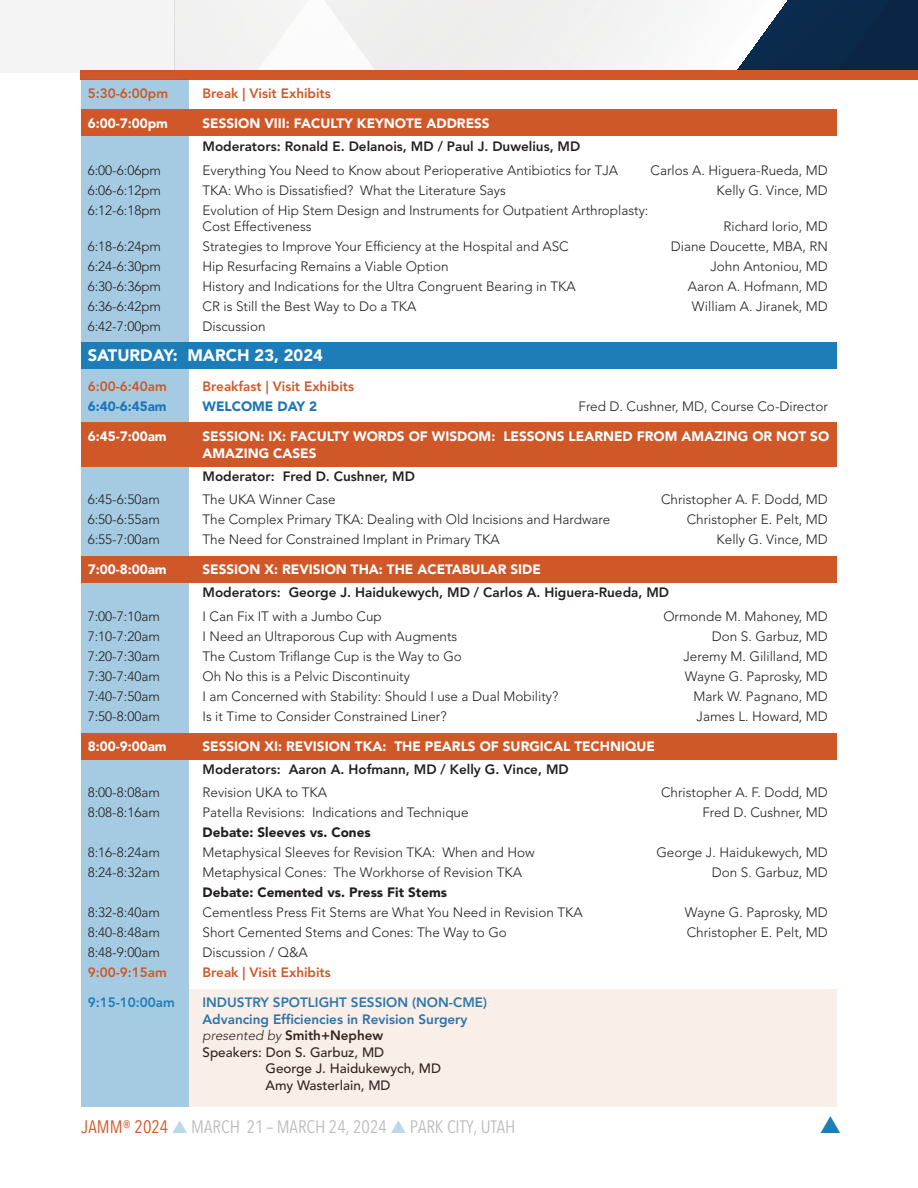
<style>
.page{position:relative;width:918px;height:1188px;background:#fff}
.page>*{position:absolute;margin:0;border:0;box-sizing:border-box;transform-origin:0 0}
.t1{font:18px "Avenir Next Condensed";color:rgb(35 31 32/.3)}
.t2{font:900 16.5px "Avenir LT Std";color:#fff}
.t3{font:300 13.5px/16.5px "Avenir LT Std";color:#231f20}
.t4{font:900 13.5px/16.5px "Avenir LT Std";color:#fff}
.t5{font:800 13.5px "Avenir LT Std";color:#231f20}
.t6{font:800 13.5px "Avenir LT Std";color:#cf5728}
.t7{font:500 13.5px "Avenir LT Std";color:#231f20}
.t8{font:900 13.5px "Avenir LT Std";color:#231f20}
.t9{font:800 13.5px "Avenir LT Std";color:#1c7db8}
.t10{font:800 13.5px "Avenir LT Std";color:#1c75ba}
.t11{font:900 13.5px "Avenir LT Std";color:#1c75ba}
.s1{font-weight:300;font-style:italic}
.s2{color:#d05728}
.s3{color:rgb(28 125 184/.3)}
</style>
<div class="page">
<svg style="left:175px;top:0;width:653px;height:70px"></svg>
<div style="left:828px;top:0;width:90px;height:70px;background:#0a2644"></div>
<div style="left:81px;top:70px;width:837px;height:10px;background:#d05728"></div>
<div style="left:0;top:0;width:175px;height:73px;background:#f4f4f4"></div>
<div style="left:81px;top:80px;width:108px;height:1027px;background:#a5cbe2"></div>
<div style="left:81px;top:422px;width:756px;height:44px;background:#cf5728"></div>
<div style="left:81px;top:342px;width:756px;height:27px;background:#1c7db8"></div>
<div style="left:81px;top:556px;width:756px;height:27px;background:#cf5728"></div>
<div style="left:81px;top:733px;width:756px;height:27px;background:#cf5728"></div>
<div style="left:81px;top:110px;width:756px;height:26px;background:#cf5728"></div>
<div style="left:189px;top:989px;width:648px;height:118px;background:#faeee9"></div>
<p class="t6" style="left:88px;top:85px;width:82px">5:30-6:00pm</p>
<p class="t6" style="left:202px;top:85px;width:130px">Break | Visit Exhibits</p>
<p class="t4" style="left:88px;top:115px;width:82px">6:00-7:00pm</p>
<p class="t4" style="left:202px;top:115px;width:289px">SESSION VIII: FACULTY KEYNOTE ADDRESS</p>
<p class="t5" style="left:202px;top:139px;width:379px">Moderators: Ronald E. Delanois, MD / Paul J. Duwelius, MD</p>
<p class="t3" style="left:88px;top:162px;width:75px">6:00-6:06pm</p>
<p class="t3" style="left:202px;top:162px;width:417px">Everything You Need to Know about Perioperative Antibiotics for TJA</p>
<p class="t3" style="left:651px;top:162px;width:179px">Carlos A. Higuera-Rueda, MD</p>
<p class="t3" style="left:88px;top:182px;width:75px">6:06-6:12pm</p>
<p class="t3" style="left:202px;top:182px;width:305px">TKA: Who is Dissatisfied? What the Literature Says</p>
<p class="t3" style="left:717px;top:182px;width:113px">Kelly G. Vince, MD</p>
<p class="t3" style="left:88px;top:202px;width:75px">6:12-6:18pm</p>
<p class="t3" style="left:202px;top:202px;width:447px">Evolution of Hip Stem Design and Instruments for Outpatient Arthroplasty:<br>Cost Effectiveness</p>
<p class="t3" style="left:723px;top:218px;width:106px">Richard Iorio, MD</p>
<p class="t3" style="left:88px;top:238px;width:75px">6:18-6:24pm</p>
<p class="t3" style="left:202px;top:238px;width:368px">Strategies to Improve Your Efficiency at the Hospital and ASC</p>
<p class="t3" style="left:671px;top:238px;width:159px">Diane Doucette, MBA, RN</p>
<p class="t3" style="left:88px;top:258px;width:75px">6:24-6:30pm</p>
<p class="t3" style="left:202px;top:258px;width:248px">Hip Resurfacing Remains a Viable Option</p>
<p class="t3" style="left:710px;top:258px;width:119px">John Antoniou, MD</p>
<p class="t3" style="left:88px;top:278px;width:75px">6:30-6:36pm</p>
<p class="t3" style="left:202px;top:278px;width:375px">History and Indications for the Ultra Congruent Bearing in TKA</p>
<p class="t3" style="left:688px;top:278px;width:142px">Aaron A. Hofmann, MD</p>
<p class="t3" style="left:88px;top:298px;width:75px">6:36-6:42pm</p>
<p class="t3" style="left:202px;top:298px;width:215px">CR is Still the Best Way to Do a TKA</p>
<p class="t3" style="left:692px;top:298px;width:138px">William A. Jiranek, MD</p>
<p class="t3" style="left:88px;top:318px;width:75px">6:42-7:00pm</p>
<p class="t3" style="left:202px;top:318px;width:65px">Discussion</p>
<p class="t2" style="left:88px;top:345px;width:237px">SATURDAY: MARCH 23, 2024</p>
<p class="t6" style="left:88px;top:379px;width:81px">6:00-6:40am</p>
<p class="t6" style="left:202px;top:379px;width:153px">Breakfast | Visit Exhibits</p>
<p class="t11" style="left:88px;top:398px;width:80px">6:40-6:45am</p>
<p class="t11" style="left:202px;top:398px;width:116px">WELCOME DAY 2</p>
<p class="t3" style="left:579px;top:398px;width:251px">Fred D. Cushner, MD, Course Co-Director</p>
<p class="t4" style="left:88px;top:428px;width:80px">6:45-7:00am</p>
<p class="t4" style="left:202px;top:428px;width:628px">SESSION: IX: FACULTY WORDS OF WISDOM: LESSONS LEARNED FROM AMAZING OR NOT SO<br>AMAZING CASES</p>
<p class="t5" style="left:202px;top:468px;width:214px">Moderator: Fred D. Cushner, MD</p>
<p class="t3" style="left:88px;top:491px;width:74px">6:45-6:50am</p>
<p class="t3" style="left:202px;top:491px;width:135px">The UKA Winner Case</p>
<p class="t3" style="left:661px;top:491px;width:168px">Christopher A. F. Dodd, MD</p>
<p class="t3" style="left:88px;top:511px;width:74px">6:50-6:55am</p>
<p class="t3" style="left:202px;top:511px;width:409px">The Complex Primary TKA: Dealing with Old Incisions and Hardware</p>
<p class="t3" style="left:687px;top:511px;width:143px">Christopher E. Pelt, MD</p>
<p class="t3" style="left:88px;top:531px;width:74px">6:55-7:00am</p>
<p class="t3" style="left:202px;top:531px;width:299px">The Need for Constrained Implant in Primary TKA</p>
<p class="t3" style="left:717px;top:531px;width:113px">Kelly G. Vince, MD</p>
<p class="t4" style="left:88px;top:561px;width:80px">7:00-8:00am</p>
<p class="t4" style="left:202px;top:561px;width:340px">SESSION X: REVISION THA: THE ACETABULAR SIDE</p>
<p class="t5" style="left:202px;top:585px;width:468px">Moderators: George J. Haidukewych, MD / Carlos A. Higuera-Rueda, MD</p>
<p class="t3" style="left:88px;top:608px;width:74px">7:00-7:10am</p>
<p class="t3" style="left:202px;top:608px;width:181px">I Can Fix IT with a Jumbo Cup</p>
<p class="t3" style="left:663px;top:608px;width:166px">Ormonde M. Mahoney, MD</p>
<p class="t3" style="left:88px;top:628px;width:74px">7:10-7:20am</p>
<p class="t3" style="left:202px;top:628px;width:256px">I Need an Ultraporous Cup with Augments</p>
<p class="t3" style="left:712px;top:628px;width:118px">Don S. Garbuz, MD</p>
<p class="t3" style="left:88px;top:648px;width:74px">7:20-7:30am</p>
<p class="t3" style="left:202px;top:648px;width:261px">The Custom Triflange Cup is the Way to Go</p>
<p class="t3" style="left:683px;top:648px;width:146px">Jeremy M. Gililland, MD</p>
<p class="t3" style="left:88px;top:668px;width:74px">7:30-7:40am</p>
<p class="t3" style="left:202px;top:668px;width:209px">Oh No this is a Pelvic Discontinuity</p>
<p class="t3" style="left:685px;top:668px;width:145px">Wayne G. Paprosky, MD</p>
<p class="t3" style="left:88px;top:688px;width:74px">7:40-7:50am</p>
<p class="t3" style="left:202px;top:688px;width:357px">I am Concerned with Stability: Should I use a Dual Mobility?</p>
<p class="t3" style="left:694px;top:688px;width:136px">Mark W. Pagnano, MD</p>
<p class="t3" style="left:88px;top:708px;width:74px">7:50-8:00am</p>
<p class="t3" style="left:202px;top:708px;width:246px">Is it Time to Consider Constrained Liner?</p>
<p class="t3" style="left:697px;top:708px;width:133px">James L. Howard, MD</p>
<p class="t4" style="left:88px;top:738px;width:80px">8:00-9:00am</p>
<p class="t4" style="left:202px;top:738px;width:454px">SESSION XI: REVISION TKA: THE PEARLS OF SURGICAL TECHNIQUE</p>
<p class="t5" style="left:202px;top:761px;width:368px">Moderators: Aaron A. Hofmann, MD / Kelly G. Vince, MD</p>
<p class="t3" style="left:88px;top:784px;width:74px">8:00-8:08am</p>
<p class="t3" style="left:202px;top:784px;width:126px">Revision UKA to TKA</p>
<p class="t3" style="left:661px;top:784px;width:168px">Christopher A. F. Dodd, MD</p>
<p class="t3" style="left:88px;top:804px;width:74px">8:08-8:16am</p>
<p class="t3" style="left:202px;top:804px;width:268px">Patella Revisions: Indications and Technique</p>
<p class="t3" style="left:702px;top:804px;width:127px">Fred D. Cushner, MD</p>
<p class="t8" style="left:202px;top:824px;width:170px">Debate: Sleeves vs. Cones</p>
<p class="t3" style="left:88px;top:844px;width:74px">8:16-8:24am</p>
<p class="t3" style="left:202px;top:844px;width:334px">Metaphysical Sleeves for Revision TKA: When and How</p>
<p class="t3" style="left:656px;top:844px;width:173px">George J. Haidukewych, MD</p>
<p class="t3" style="left:88px;top:864px;width:74px">8:24-8:32am</p>
<p class="t3" style="left:202px;top:864px;width:321px">Metaphysical Cones: The Workhorse of Revision TKA</p>
<p class="t3" style="left:712px;top:864px;width:118px">Don S. Garbuz, MD</p>
<p class="t8" style="left:202px;top:884px;width:246px">Debate: Cemented vs. Press Fit Stems</p>
<p class="t3" style="left:88px;top:904px;width:74px">8:32-8:40am</p>
<p class="t3" style="left:202px;top:904px;width:382px">Cementless Press Fit Stems are What You Need in Revision TKA</p>
<p class="t3" style="left:685px;top:904px;width:145px">Wayne G. Paprosky, MD</p>
<p class="t3" style="left:88px;top:924px;width:74px">8:40-8:48am</p>
<p class="t3" style="left:202px;top:924px;width:306px">Short Cemented Stems and Cones: The Way to Go</p>
<p class="t3" style="left:687px;top:924px;width:143px">Christopher E. Pelt, MD</p>
<p class="t3" style="left:88px;top:944px;width:74px">8:48-9:00am</p>
<p class="t3" style="left:202px;top:944px;width:107px">Discussion / Q&amp;A</p>
<p class="t6" style="left:88px;top:965px;width:81px">9:00-9:15am</p>
<p class="t6" style="left:202px;top:965px;width:130px">Break | Visit Exhibits</p>
<p class="t9" style="left:88px;top:995px;width:89px">9:15-10:00am</p>
<p class="t9" style="left:202px;top:995px;width:286px">INDUSTRY SPOTLIGHT SESSION (NON-CME)</p>
<p class="t10" style="left:202px;top:1011px;width:267px">Advancing Efficiencies in Revision Surgery</p>
<p class="t5" style="left:202px;top:1028px;width:182px"><span class="s1">presented by</span> Smith+Nephew</p>
<p class="t7" style="left:202px;top:1044px;width:183px">Speakers: Don S. Garbuz, MD</p>
<p class="t7" style="left:266px;top:1061px;width:177px">George J. Haidukewych, MD</p>
<p class="t7" style="left:266px;top:1077px;width:127px">Amy Wasterlain, MD</p>
<h1 class="t1" style="left:82px;top:1111px;width:436px"><span class="s2">JAMM® 2024</span> <span class="s3">▲</span> MARCH 21 – MARCH 24, 2024 <span class="s3">▲</span> PARK CITY, UTAH</h1>
</div>
